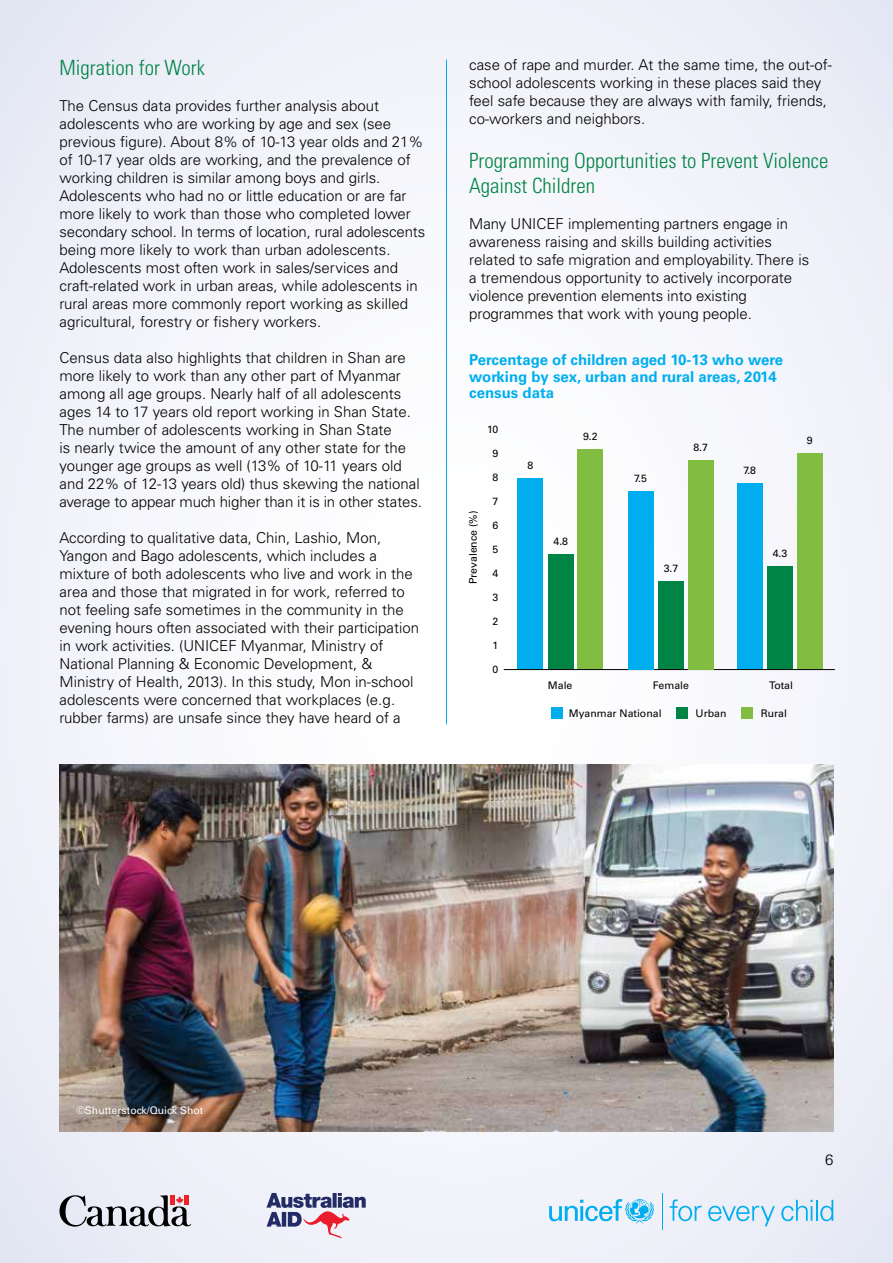
<style>
.page{position:relative;width:893px;height:1263px;background:#f3f4fa}
.page>*{position:absolute;margin:0;border:0;box-sizing:border-box;transform-origin:0 0}
.t1{font:300 condensed 21px/25.2px "Univers LT Std";color:#008445}
.t2{font:300 15px/18px "Univers LT Std";color:#000}
.t3{font:700 15px/16.5px "Univers LT Pro 65";color:#00aeef}
.t4{font:10.5px "Univers LT Pro 55 Roman";color:#000}
.t5{font:10.5px "Univers LT Std";color:#fff}
</style>
<div class="page">
<svg style="left:549px;top:1199px;width:105px;height:24px"></svg>
<svg style="left:670px;top:1199px;width:32px;height:22px"></svg>
<svg style="left:708px;top:1206px;width:67px;height:20px"></svg>
<svg style="left:781px;top:1200px;width:32px;height:21px"></svg>
<hr style="left:816px;top:1200px;width:2px;height:21px;background:#00aeef">
<svg style="left:820px;top:1200px;width:13px;height:21px"></svg>
<hr style="left:662px;top:1194px;width:1px;height:36px;background:#00aeef">
<svg style="left:59px;top:1195px;width:132px;height:32px"></svg>
<svg style="left:266px;top:1193px;width:100px;height:45px"></svg>
<hr style="left:446px;top:60px;width:1px;height:664px;background:#00aeef">
<div style="left:551px;top:707px;width:11px;height:12px;background:#00aeef"></div>
<div style="left:677px;top:707px;width:11px;height:12px;background:#008445"></div>
<div style="left:741px;top:707px;width:12px;height:12px;background:#81bd41"></div>
<hr style="left:504px;top:669px;width:331px;height:1px;background:#000">
<div style="left:518px;top:478px;width:25px;height:191px;background:#00aeef"></div>
<div style="left:628px;top:491px;width:25px;height:178px;background:#00aeef"></div>
<div style="left:737px;top:483px;width:25px;height:186px;background:#00aeef"></div>
<div style="left:548px;top:555px;width:25px;height:114px;background:#008445"></div>
<div style="left:658px;top:581px;width:25px;height:88px;background:#008445"></div>
<div style="left:768px;top:566px;width:25px;height:103px;background:#008445"></div>
<div style="left:578px;top:449px;width:25px;height:220px;background:#81bd41"></div>
<div style="left:688px;top:460px;width:25px;height:209px;background:#81bd41"></div>
<div style="left:797px;top:454px;width:25px;height:215px;background:#81bd41"></div>
<img style="left:60px;top:764px;width:773px;height:367px">
<h1 class="t1" style="left:60px;top:55px;width:147px">Migration for Work</h1>
<p class="t2" style="left:60px;top:96px;width:367px">The Census data provides further analysis about adolescents who are working by age and sex (see previous figure). About 8% of 10-13 year olds and 21% of 10-17 year olds are working, and the prevalence of working children is similar among boys and girls.<br>Adolescents who had no or little education or are far more likely to work than those who completed lower secondary school. In terms of location, rural adolescents being more likely to work than urban adolescents.<br>Adolescents most often work in sales/services and craft-related work in urban areas, while adolescents in rural areas more commonly report working as skilled agricultural, forestry or fishery workers.</p>
<p class="t2" style="left:60px;top:348px;width:364px">Census data also highlights that children in Shan are more likely to work than any other part of Myanmar among all age groups. Nearly half of all adolescents ages 14 to 17 years old report working in Shan State.<br>The number of adolescents working in Shan State<br>is nearly twice the amount of any other state for the younger age groups as well (13% of 10-11 years old and 22% of 12-13 years old) thus skewing the national average to appear much higher than it is in other states.</p>
<p class="t2" style="left:60px;top:528px;width:361px">According to qualitative data, Chin, Lashio, Mon, Yangon and Bago adolescents, which includes a mixture of both adolescents who live and work in the area and those that migrated in for work, referred to not feeling safe sometimes in the community in the evening hours often associated with their participation in work activities. (UNICEF Myanmar, Ministry of National Planning &amp; Economic Development, &amp; Ministry of Health, 2013). In this study, Mon in-school adolescents were concerned that workplaces (e.g. rubber farms) are unsafe since they have heard of a</p>
<p class="t2" style="left:469px;top:56px;width:364px">case of rape and murder. At the same time, the out-of&shy;school adolescents working in these places said they feel safe because they are always with family, friends, co-workers and neighbors.</p>
<h1 class="t1" style="left:469px;top:148px;width:361px">Programming Opportunities to Prevent Violence<br>Against Children</h1>
<p class="t2" style="left:469px;top:214px;width:342px">Many UNICEF implementing partners engage in awareness raising and skills building activities related to safe migration and employability. There is a tremendous opportunity to actively incorporate violence prevention elements into existing programmes that work with young people.</p>
<p class="t3" style="left:469px;top:352px;width:315px">Percentage of children aged 10-13 who were working by sex, urban and rural areas, 2014 census data</p>
<p class="t4" style="left:467px;top:584px;width:75px;rotate:-90deg">Prevalence (%)</p>
<p class="t4" style="left:487px;top:423px;width:13px">10</p>
<p class="t4" style="left:492px;top:447px;width:7px">9</p>
<p class="t4" style="left:492px;top:471px;width:7px">8</p>
<p class="t4" style="left:492px;top:495px;width:7px">7</p>
<p class="t4" style="left:492px;top:519px;width:7px">6</p>
<p class="t4" style="left:492px;top:543px;width:7px">5</p>
<p class="t4" style="left:492px;top:567px;width:7px">4</p>
<p class="t4" style="left:492px;top:591px;width:7px">3</p>
<p class="t4" style="left:492px;top:615px;width:7px">2</p>
<p class="t4" style="left:492px;top:639px;width:7px">1</p>
<p class="t4" style="left:492px;top:663px;width:7px">0</p>
<p class="t4" style="left:527px;top:459px;width:7px">8</p>
<p class="t4" style="left:583px;top:430px;width:16px">9.2</p>
<p class="t4" style="left:553px;top:535px;width:16px">4.8</p>
<p class="t4" style="left:634px;top:471px;width:14px">7.5</p>
<p class="t4" style="left:693px;top:441px;width:16px">8.7</p>
<p class="t4" style="left:664px;top:562px;width:16px">3.7</p>
<p class="t4" style="left:743px;top:464px;width:14px">7.8</p>
<p class="t4" style="left:773px;top:547px;width:16px">4.3</p>
<p class="t4" style="left:548px;top:679px;width:26px">Male</p>
<p class="t4" style="left:653px;top:679px;width:37px">Female</p>
<p class="t4" style="left:769px;top:679px;width:25px">Total</p>
<p class="t4" style="left:569px;top:707px;width:94px">Myanmar National</p>
<p class="t4" style="left:696px;top:707px;width:32px">Urban</p>
<p class="t4" style="left:761px;top:707px;width:28px">Rural</p>
<p class="t4" style="left:807px;top:434px;width:7px">9</p>
<p class="t5" style="left:77px;top:1104px;width:128px">©Shutterstock/Quick Shot</p>
<p class="t2" style="left:825px;top:1150px;width:10px">6</p>
</div>
